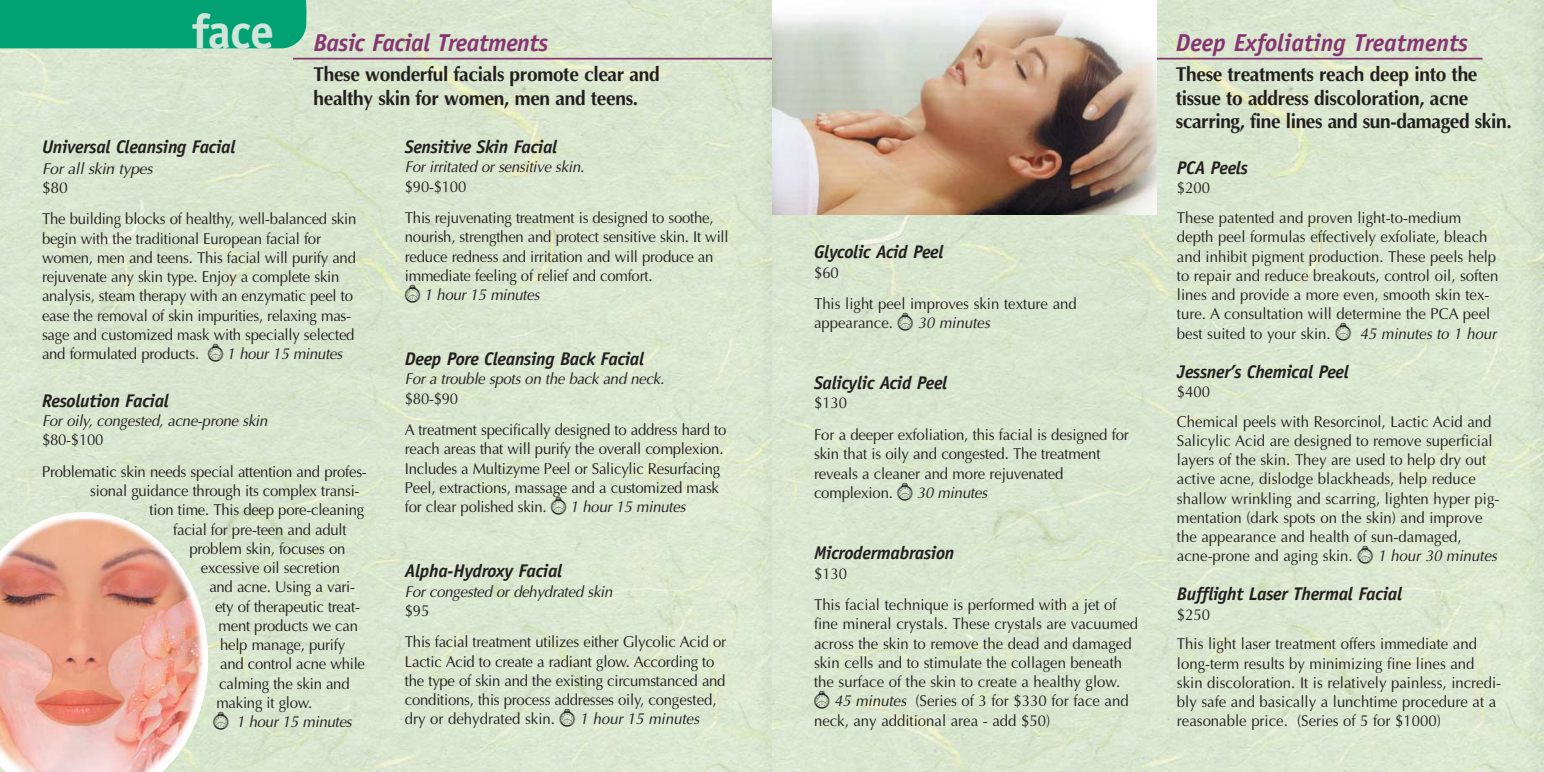
<style>
.page{position:relative;width:1544px;height:772px;background:#fff}
.page>*{position:absolute;margin:0;border:0;box-sizing:border-box;transform-origin:0 0}
.t1{font:italic 700 24.5px "Officina Sans";letter-spacing:-.015em;color:#863573}
.t2{font:700 20.12px/23.6px "Optima";letter-spacing:-.015em;color:#231f20;scale:.95 1}
.t3{font:italic 700 18.38px "Officina Sans";letter-spacing:-.015em;color:#231f20}
.t4{font:15.75px/19.2px "Optima";letter-spacing:-.01em;color:#231f20;scale:.95 1}
.t5{font:italic 15.75px "Optima";letter-spacing:-.015em;color:#231f20;scale:.95 1}
.t6{font:15.75px/31.5px "Optima";letter-spacing:-.01em;color:#231f20}
.t7{font:italic 15.75px "Optima";letter-spacing:-.015em;color:#231f20}
.s1{font-style:normal;font-size:48.12px;color:#d0e4d9}
.s2{font-family:"PF Commerce Communication";font-size:21px}
.s3{font-style:italic}
.s4{font-family:"PF Commerce Communication";font-style:normal;font-size:21px}
</style>
<div class="page">
<div style="left:772px;top:0;width:772px;height:772px;background:#dae6d0"></div>
<div style="left:0;top:0;width:308px;height:48px;background:#00a274"></div>
<img style="left:0;top:513px;width:208px;height:259px">
<hr style="left:293px;top:58px;width:1189px;height:2px;background:#863573">
<img style="left:772px;top:0;width:384px;height:214px">
<h1 class="t1" style="left:192px;top:33px;width:358px"><span class="s1">face</span> Basic Facial Treatments</h1>
<p class="t2" style="left:313px;top:64px;width:366px">These wonderful facials promote clear and healthy skin for women, men and teens.</p>
<p class="t3" style="left:42px;top:140px;width:195px">Universal Cleansing Facial</p>
<p class="t7" style="left:42px;top:162px;width:112px">For all skin types</p>
<p class="t6" style="left:42px;top:173px;width:316px">$80<br>The building blocks of healthy, well-balanced skin</p>
<p class="t4" style="left:42px;top:230px;width:332px">begin with the traditional European facial for women, men and teens. This facial will purify and rejuvenate any skin type. Enjoy a complete skin analysis, steam therapy with an enzymatic peel to ease the removal of skin impurities, relaxing mas&shy;sage and customized mask with specially selected and formulated products. <span class="s2">h</span> <span class="s3">1 hour 15 minutes</span></p>
<p class="t3" style="left:42px;top:393px;width:128px">Resolution Facial</p>
<p class="t5" style="left:42px;top:414px;width:239px">For oily, congested, acne-prone skin</p>
<p class="t4" style="left:42px;top:426px;width:343px;line-height:31.5px">$80-$100<br>Problematic skin needs special attention and profes-</p>
<p class="t4" style="left:90px;top:482px;width:285px">sional guidance through its complex transi-</p>
<p class="t4" style="left:150px;top:502px;width:227px">tion time. This deep pore-cleaning</p>
<p class="t4" style="left:173px;top:521px;width:184px">facial for pre-teen and adult</p>
<p class="t4" style="left:189px;top:540px;width:166px">problem skin, focuses on</p>
<p class="t4" style="left:201px;top:559px;width:148px">excessive oil secretion</p>
<p class="t4" style="left:209px;top:579px;width:155px">and acne. Using a vari-</p>
<p class="t4" style="left:215px;top:598px;width:154px">ety of therapeutic treat-</p>
<p class="t4" style="left:218px;top:617px;width:148px">ment products we can</p>
<p class="t4" style="left:220px;top:636px;width:133px">help manage, purify</p>
<p class="t4" style="left:220px;top:656px;width:154px">and control acne while</p>
<p class="t4" style="left:219px;top:675px;width:139px">calming the skin and</p>
<p class="t4" style="left:216px;top:694px;width:103px">making it glow.</p>
<p class="t5" style="left:213px;top:715px;width:147px"><span class="s4">h</span> 1 hour 15 minutes</p>
<p class="t3" style="left:405px;top:140px;width:154px">Sensitive Skin Facial</p>
<p class="t5" style="left:405px;top:160px;width:190px">For irritated or sensitive skin.</p>
<p class="t4" style="left:405px;top:172px;width:326px;line-height:31.5px">$90-$100<br>This rejuvenating treatment is designed to soothe,</p>
<p class="t4" style="left:405px;top:229px;width:342px">nourish, strengthen and protect sensitive skin. It will reduce redness and irritation and will produce an immediate feeling of relief and comfort.<br><span class="s2">h</span> <span class="s3">1 hour 15 minutes</span></p>
<p class="t3" style="left:405px;top:352px;width:241px">Deep Pore Cleansing Back Facial</p>
<p class="t5" style="left:405px;top:372px;width:275px">For a trouble spots on the back and neck.</p>
<p class="t4" style="left:405px;top:384px;width:340px;line-height:31.5px">$80-$90<br>A treatment specifically designed to address hard to</p>
<p class="t4" style="left:405px;top:441px;width:337px">reach areas that will purify the overall complexion.<br>Includes a Multizyme Peel or Salicylic Resurfacing Peel, extractions, massage and a customized mask for clear polished skin. <span class="s2">h</span> <span class="s3">1 hour 15 minutes</span></p>
<p class="t3" style="left:405px;top:564px;width:159px">Alpha-Hydroxy Facial</p>
<p class="t5" style="left:405px;top:585px;width:220px">For congested or dehydrated skin</p>
<p class="t4" style="left:405px;top:596px;width:340px;line-height:31.5px">$95<br>This facial treatment utilizes either Glycolic Acid or</p>
<p class="t4" style="left:405px;top:653px;width:339px">Lactic Acid to create a radiant glow. According to the type of skin and the existing circumstanced and conditions, this process addresses oily, congested, dry or dehydrated skin. <span class="s2">h</span> <span class="s3">1 hour 15 minutes</span></p>
<p class="t3" style="left:814px;top:245px;width:131px">Glycolic Acid Peel</p>
<p class="t4" style="left:814px;top:258px;width:278px;line-height:31.5px">$60<br>This light peel improves skin texture and</p>
<p class="t4" style="left:814px;top:315px;width:187px">appearance. <span class="s2">h</span> <span class="s3">30 minutes</span></p>
<p class="t3" style="left:814px;top:376px;width:135px">Salicylic Acid Peel</p>
<p class="t4" style="left:814px;top:389px;width:333px;line-height:31.5px">$130<br>For a deeper exfoliation, this facial is designed for</p>
<p class="t4" style="left:814px;top:446px;width:303px">skin that is oily and congested. The treatment reveals a cleaner and more rejuvenated complexion. <span class="s2">h</span> <span class="s3">30 minutes</span></p>
<p class="t3" style="left:814px;top:546px;width:142px">Microdermabrasion</p>
<p class="t4" style="left:814px;top:559px;width:320px;line-height:31.5px">$130<br>This facial technique is performed with a jet of</p>
<p class="t4" style="left:814px;top:616px;width:343px">fine mineral crystals. These crystals are vacuumed across the skin to remove the dead and damaged skin cells and to stimulate the collagen beneath the surface of the skin to create a healthy glow. <span class="s2">h</span> <span class="s3">45 minutes</span> (Series of 3 for $330 for face and neck, any additional area - add $50)</p>
<h1 class="t1" style="left:1175px;top:33px;width:294px">Deep Exfoliating Treatments</h1>
<p class="t2" style="left:1175px;top:64px;width:355px">These treatments reach deep into the tissue to address discoloration, acne scarring, fine lines and sun-damaged skin.</p>
<p class="t3" style="left:1177px;top:161px;width:72px">PCA Peels</p>
<p class="t4" style="left:1177px;top:175px;width:301px;line-height:29.8px">$200<br>These patented and proven light-to-medium</p>
<p class="t4" style="left:1177px;top:229px;width:340px">depth peel formulas effectively exfoliate, bleach and inhibit pigment production. These peels help to repair and reduce breakouts, control oil, soften lines and provide a more even, smooth skin tex&shy;ture. A consultation will determine the PCA peel best suited to your skin. <span class="s2">h</span> <span class="s3">45 minutes to 1 hour</span></p>
<p class="t3" style="left:1177px;top:364px;width:173px">Jessner’s Chemical Peel</p>
<p class="t4" style="left:1177px;top:378px;width:333px;line-height:29.8px">$400<br>Chemical peels with Resorcinol, Lactic Acid and</p>
<p class="t4" style="left:1177px;top:432px;width:341px">Salicylic Acid are designed to remove superficial layers of the skin. They are used to help dry out active acne, dislodge blackheads, help reduce shallow wrinkling and scarring, lighten hyper pig&shy;mentation (dark spots on the skin) and improve the appearance and health of sun-damaged, acne-prone and aging skin. <span class="s2">h</span> <span class="s3">1 hour 30 minutes</span></p>
<p class="t3" style="left:1177px;top:587px;width:227px">Bufflight Laser Thermal Facial</p>
<p class="t4" style="left:1177px;top:601px;width:317px;line-height:29.8px">$250<br>This light laser treatment offers immediate and</p>
<p class="t4" style="left:1177px;top:655px;width:343px">long-term results by minimizing fine lines and skin discoloration. It is relatively painless, incredi&shy;bly safe and basically a lunchtime procedure at a reasonable price. (Series of 5 for $1000)</p>
</div>
